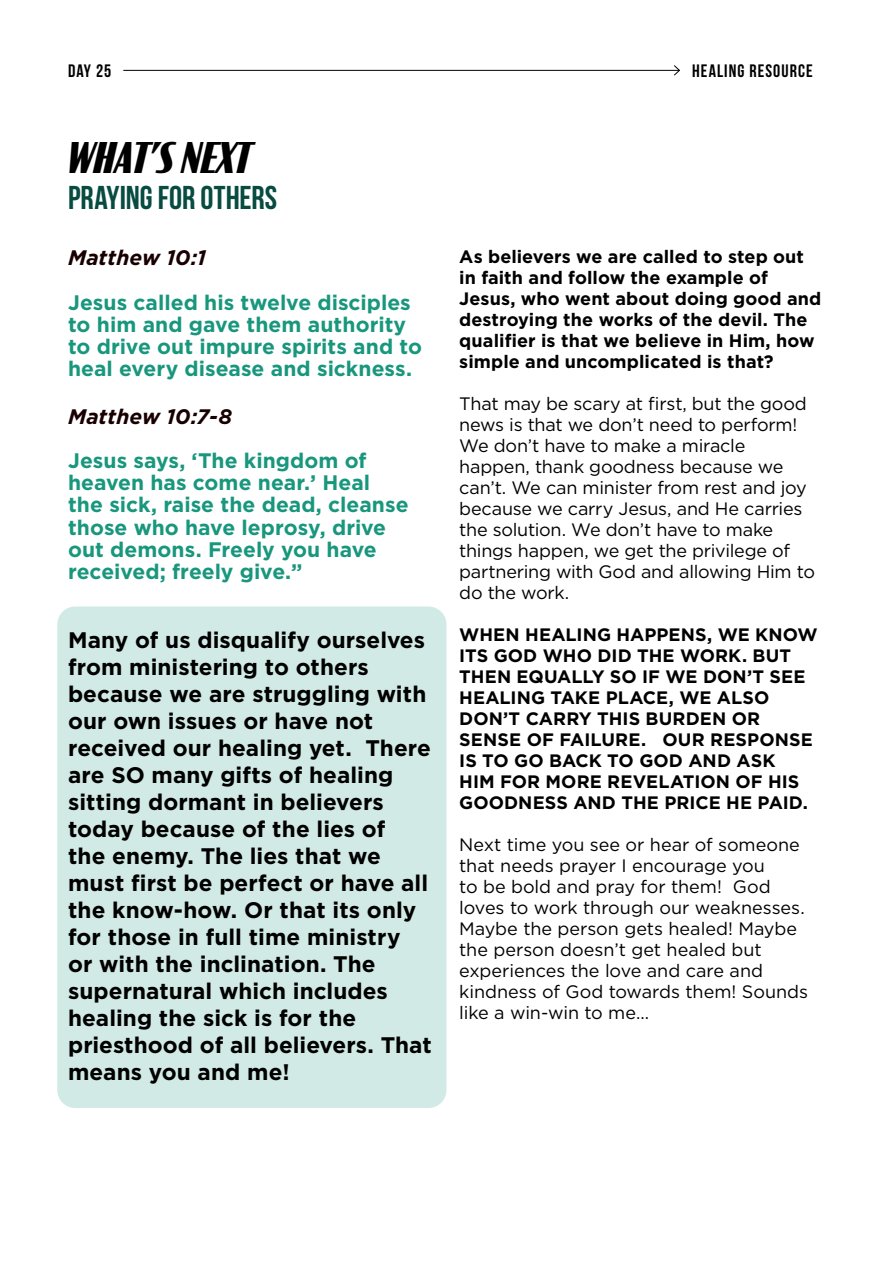
<style>
.page{position:relative;width:893px;height:1263px;background:#fff}
.page>*{position:absolute;margin:0;border:0;box-sizing:border-box;transform-origin:0 0}
.t1{font:italic 900 42px "Condor Comp";letter-spacing:-.01em;color:#000}
.t2{font:700 33px "Bebas Neue";color:#074b41}
.t3{font:700 22.5px/27px "Gotham";color:#000}
.t4{font:700 21px/22.2px "Gotham";color:#18977d}
.t5{font:italic 700 21px "Gotham";color:#180000}
.t6{font:18px/21px "Gotham";letter-spacing:-.01em;color:#000}
.t7{font:700 18px/21px "Gotham";letter-spacing:.005em;color:#000}
.t8{font:700 18px "Bebas Neue";letter-spacing:.06em;color:#000}
</style>
<div class="page">
<hr style="left:123px;top:70px;width:556px;height:1px;background:#000">
<svg style="left:673px;top:65px;width:7px;height:11px"></svg>
<div style="left:57px;top:606px;width:389px;height:502px;background:#d1eae5;border-radius:18px"></div>
<p class="t8" style="left:68px;top:61px;width:45px">DAY 25</p>
<p class="t8" style="left:692px;top:61px;width:122px">HEALING RESOURCE</p>
<h1 class="t1" style="left:68px;top:131px;width:186px">WHAT’S NEXT</h1>
<h2 class="t2" style="left:68px;top:179px;width:211px">PRAYING FOR OTHERS</h2>
<p class="t5" style="left:68px;top:245px;width:140px">Matthew 10:1</p>
<p class="t4" style="left:68px;top:291px;width:356px">Jesus called his twelve disciples to him and gave them authority to drive out impure spirits and to heal every disease and sickness.</p>
<p class="t5" style="left:68px;top:403px;width:166px">Matthew 10:7-8</p>
<p class="t4" style="left:68px;top:449px;width:342px">Jesus says, ‘The kingdom of heaven has come near.’ Heal the sick, raise the dead, cleanse those who have leprosy, drive out demons. Freely you have received; freely give.”</p>
<p class="t3" style="left:68px;top:626px;width:365px">Many of us disqualify ourselves from ministering to others because we are struggling with our own issues or have not received our healing yet. There are SO many gifts of healing sitting dormant in believers today because of the lies of<br>the enemy. The lies that we must first be perfect or have all the know-how. Or that its only for those in full time ministry<br>or with the inclination. The supernatural which includes healing the sick is for the priesthood of all believers. That means you and me!</p>
<p class="t7" style="left:459px;top:246px;width:364px">As believers we are called to step out in faith and follow the example of Jesus, who went about doing good and destroying the works of the devil. The qualifier is that we believe in Him, how simple and uncomplicated is that?</p>
<p class="t6" style="left:459px;top:393px;width:357px">That may be scary at first, but the good news is that we don’t need to perform!<br>We don’t have to make a miracle happen, thank goodness because we can’t. We can minister from rest and joy because we carry Jesus, and He carries the solution. We don’t have to make things happen, we get the privilege of partnering with God and allowing Him to do the work.</p>
<p class="t7" style="left:459px;top:624px;width:360px">WHEN HEALING HAPPENS, WE KNOW<br>ITS GOD WHO DID THE WORK. BUT<br>THEN EQUALLY SO IF WE DON’T SEE<br>HEALING TAKE PLACE, WE ALSO<br>DON’T CARRY THIS BURDEN OR<br>SENSE OF FAILURE. OUR RESPONSE<br>IS TO GO BACK TO GOD AND ASK<br>HIM FOR MORE REVELATION OF HIS<br>GOODNESS AND THE PRICE HE PAID.</p>
<p class="t6" style="left:459px;top:834px;width:350px">Next time you see or hear of someone that needs prayer I encourage you<br>to be bold and pray for them! God loves to work through our weaknesses.<br>Maybe the person gets healed! Maybe the person doesn’t get healed but experiences the love and care and kindness of God towards them! Sounds like a win-win to me…</p>
</div>
